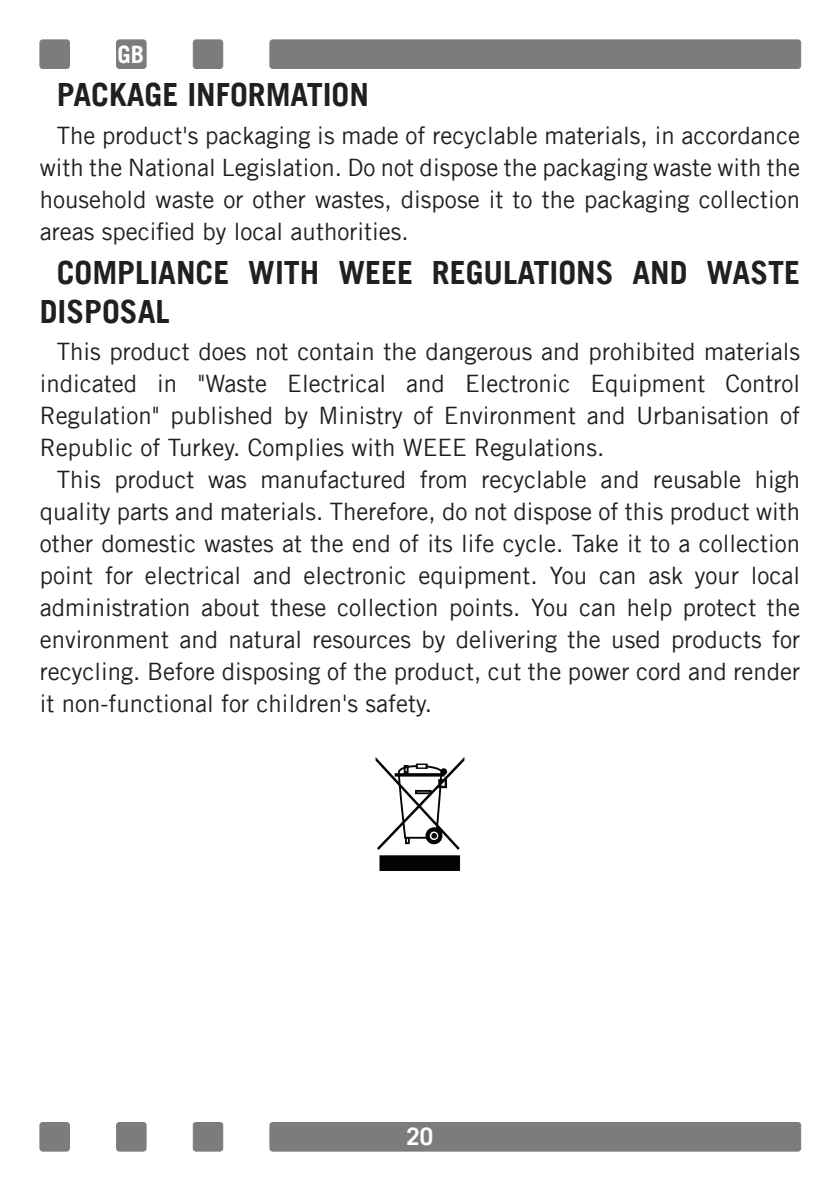
<style>
.page{position:relative;width:840px;height:1191px;background:#fff}
.page>*{position:absolute;margin:0;border:0;box-sizing:border-box;transform-origin:0 0}
.t1{font:700 32px/38.4px "Trade Gothic";color:#231f20}
.t2{font:24px/32px "Trade Gothic";color:#231f20;text-align:justify}
.t3{font:700 24px "Trade Gothic";color:#fff}
</style>
<div class="page">
<div style="left:270px;top:40px;width:530px;height:28px;background:#7d7c7c;border-radius:3px"></div>
<div style="left:269px;top:40px;width:531px;height:29px;border:1px solid #7d7c7c;border-radius:3px"></div>
<div style="left:40px;top:40px;width:29px;height:28px;background:#7d7c7c;border-radius:3px"></div>
<div style="left:40px;top:40px;width:30px;height:29px;border:1px solid #7d7c7c;border-radius:3px"></div>
<div style="left:193px;top:40px;width:29px;height:28px;background:#7d7c7c;border-radius:3px"></div>
<div style="left:193px;top:40px;width:30px;height:29px;border:1px solid #7d7c7c;border-radius:3px"></div>
<div style="left:116px;top:40px;width:30px;height:28px;background:#7d7c7c;border-radius:3px"></div>
<div style="left:116px;top:40px;width:30px;height:29px;border:1px solid #7d7c7c;border-radius:3px"></div>
<div style="left:270px;top:1122px;width:530px;height:29px;background:#7d7c7c;border-radius:3px"></div>
<div style="left:269px;top:1122px;width:531px;height:29px;border:1px solid #7d7c7c;border-radius:3px"></div>
<div style="left:40px;top:1122px;width:29px;height:29px;background:#7d7c7c;border-radius:3px"></div>
<div style="left:40px;top:1122px;width:30px;height:29px;border:1px solid #7d7c7c;border-radius:3px"></div>
<div style="left:193px;top:1122px;width:29px;height:29px;background:#7d7c7c;border-radius:3px"></div>
<div style="left:193px;top:1122px;width:30px;height:29px;border:1px solid #7d7c7c;border-radius:3px"></div>
<div style="left:116px;top:1122px;width:30px;height:29px;background:#7d7c7c;border-radius:3px"></div>
<div style="left:116px;top:1122px;width:30px;height:29px;border:1px solid #7d7c7c;border-radius:3px"></div>
<svg style="left:375px;top:757px;width:89px;height:93px"></svg>
<div style="left:379px;top:855px;width:80px;height:15px;background:#040503;border:1px solid #040503"></div>
<p class="t3" style="left:117px;top:40px;width:28px">GB</p>
<p class="t1" style="left:57px;top:75px;width:313px">PACKAGE INFORMATION</p>
<p class="t2" style="left:40px;top:119px;width:761px;text-indent:17px">The product's packaging is made of recyclable materials, in accordance with the National Legislation. Do not dispose the packaging waste with the household waste or other wastes, dispose it to the packaging collection areas specified by local authorities.</p>
<p class="t1" style="left:40px;top:253px;width:761px;text-indent:17px">COMPLIANCE WITH WEEE REGULATIONS AND WASTE<br>DISPOSAL</p>
<p class="t2" style="left:40px;top:335px;width:761px;text-indent:17px">This product does not contain the dangerous and prohibited materials indicated in "Waste Electrical and Electronic Equipment Control Regulation" published by Ministry of Environment and Urbanisation of Republic of Turkey. Complies with WEEE Regulations.</p>
<p class="t2" style="left:40px;top:463px;width:761px;text-indent:17px">This product was manufactured from recyclable and reusable high quality parts and materials. Therefore, do not dispose of this product with other domestic wastes at the end of its life cycle. Take it to a collection point for electrical and electronic equipment. You can ask your local administration about these collection points. You can help protect the environment and natural resources by delivering the used products for recycling. Before disposing of the product, cut the power cord and render it non-functional for children's safety.</p>
<p class="t3" style="left:406px;top:1122px;width:28px">20</p>
</div>
